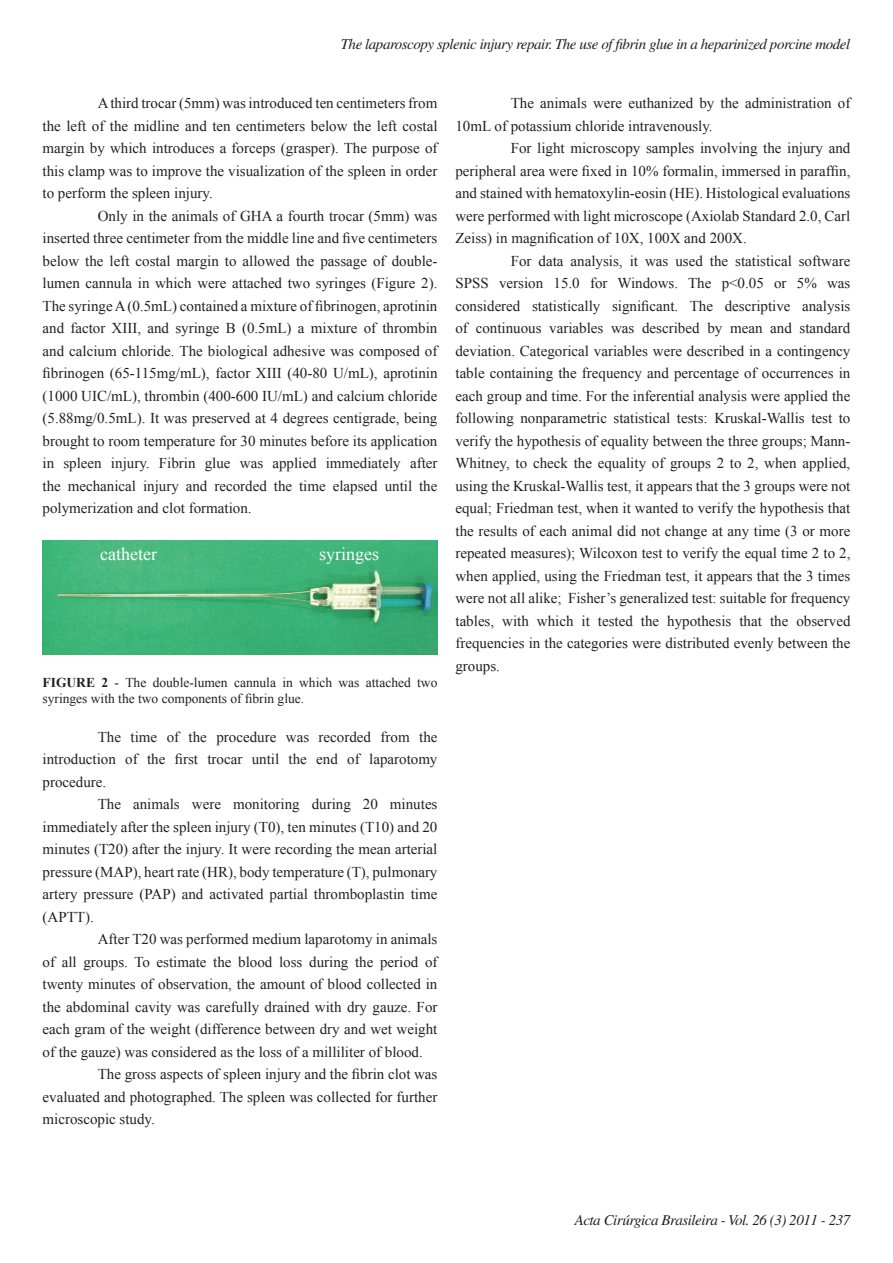
<style>
.page{position:relative;width:893px;height:1263px;background:#fff}
.page>*{position:absolute;margin:0;border:0;box-sizing:border-box;transform-origin:0 0}
.t1{font:18px "Times New Roman";color:#fff}
.t2{font:15px/22.5px "Times New Roman";color:#231f20;text-align:justify}
.t3{font:italic 15px "Times";letter-spacing:-.03em;color:#231f20}
.t4{font:13.5px/16.2px "Times New Roman";color:#231f20}
.s1{font-weight:700}
</style>
<div class="page">
<img style="left:43px;top:540px;width:394px;height:114px">
<p class="t3" style="left:341px;top:36px;width:511px">The laparoscopy splenic injury repair. The use of fibrin glue in a heparinized porcine model</p>
<p class="t2" style="left:43px;top:92px;width:396px;text-indent:55px">A third trocar (5mm) was introduced ten centimeters from the left of the midline and ten centimeters below the left costal margin by which introduces a forceps (grasper). The purpose of this clamp was to improve the visualization of the spleen in order to perform the spleen injury.</p>
<p class="t2" style="left:43px;top:204px;width:396px;text-indent:55px">Only in the animals of GHA a fourth trocar (5mm) was inserted three centimeter from the middle line and five centimeters below the left costal margin to allowed the passage of double&shy;lumen cannula in which were attached two syringes (Figure 2).<br>The syringe A (0.5mL) contained a mixture of fibrinogen, aprotinin and factor XIII, and syringe B (0.5mL) a mixture of thrombin and calcium chloride. The biological adhesive was composed of fibrinogen (65-115mg/mL), factor XIII (40-80 U/mL), aprotinin (1000 UIC/mL), thrombin (400-600 IU/mL) and calcium chloride (5.88mg/0.5mL). It was preserved at 4 degrees centigrade, being brought to room temperature for 30 minutes before its application in spleen injury. Fibrin glue was applied immediately after the mechanical injury and recorded the time elapsed until the polymerization and clot formation.</p>
<p class="t1" style="left:100px;top:542px;width:58px">catheter</p>
<p class="t1" style="left:319px;top:542px;width:61px">syringes</p>
<p class="t4" style="left:43px;top:674px;width:396px"><span class="s1">FIGURE 2</span> - The double-lumen cannula in which was attached two syringes with the two components of fibrin glue.</p>
<p class="t2" style="left:43px;top:725px;width:396px;text-indent:55px">The time of the procedure was recorded from the introduction of the first trocar until the end of laparotomy procedure.</p>
<p class="t2" style="left:43px;top:793px;width:396px;text-indent:55px">The animals were monitoring during 20 minutes immediately after the spleen injury (T0), ten minutes (T10) and 20 minutes (T20) after the injury. It were recording the mean arterial pressure (MAP), heart rate (HR), body temperature (T), pulmonary artery pressure (PAP) and activated partial thromboplastin time (APTT).</p>
<p class="t2" style="left:98px;top:928px;width:341px">After T20 was performed medium laparotomy in animals</p>
<p class="t2" style="left:43px;top:950px;width:396px">of all groups. To estimate the blood loss during the period of</p>
<p class="t2" style="left:43px;top:973px;width:396px">twenty minutes of observation, the amount of blood collected in</p>
<p class="t2" style="left:43px;top:995px;width:396px">the abdominal cavity was carefully drained with dry gauze. For</p>
<p class="t2" style="left:43px;top:1018px;width:396px">each gram of the weight (difference between dry and wet weight</p>
<p class="t2" style="left:43px;top:1040px;width:382px">of the gauze) was considered as the loss of a milliliter of blood.</p>
<p class="t2" style="left:98px;top:1063px;width:341px">The gross aspects of spleen injury and the fibrin clot was</p>
<p class="t2" style="left:43px;top:1085px;width:396px">evaluated and photographed. The spleen was collected for further</p>
<p class="t2" style="left:43px;top:1108px;width:114px">microscopic study.</p>
<p class="t2" style="left:455px;top:92px;width:396px;text-indent:55px">The animals were euthanized by the administration of<br>10mL of potassium chloride intravenously.</p>
<p class="t2" style="left:455px;top:137px;width:396px;text-indent:55px">For light microscopy samples involving the injury and peripheral area were fixed in 10% formalin, immersed in paraffin, and stained with hematoxylin-eosin (HE). Histological evaluations were performed with light microscope (Axiolab Standard 2.0, Carl Zeiss) in magnification of 10X, 100X and 200X.</p>
<p class="t2" style="left:455px;top:249px;width:396px;text-indent:55px">For data analysis, it was used the statistical software SPSS version 15.0 for Windows. The p&lt;0.05 or 5% was considered statistically significant. The descriptive analysis of continuous variables was described by mean and standard deviation. Categorical variables were described in a contingency table containing the frequency and percentage of occurrences in each group and time. For the inferential analysis were applied the following nonparametric statistical tests: Kruskal-Wallis test to verify the hypothesis of equality between the three groups; Mann-Whitney, to check the equality of groups 2 to 2, when applied, using the Kruskal-Wallis test, it appears that the 3 groups were not equal; Friedman test, when it wanted to verify the hypothesis that the results of each animal did not change at any time (3 or more repeated measures); Wilcoxon test to verify the equal time 2 to 2, when applied, using the Friedman test, it appears that the 3 times were not all alike; Fisher’s generalized test: suitable for frequency tables, with which it tested the hypothesis that the observed frequencies in the categories were distributed evenly between the groups.</p>
<p class="t3" style="left:575px;top:1212px;width:277px">Acta Cirúrgica Brasileira - Vol. 26 (3) 2011 - 237</p>
</div>
